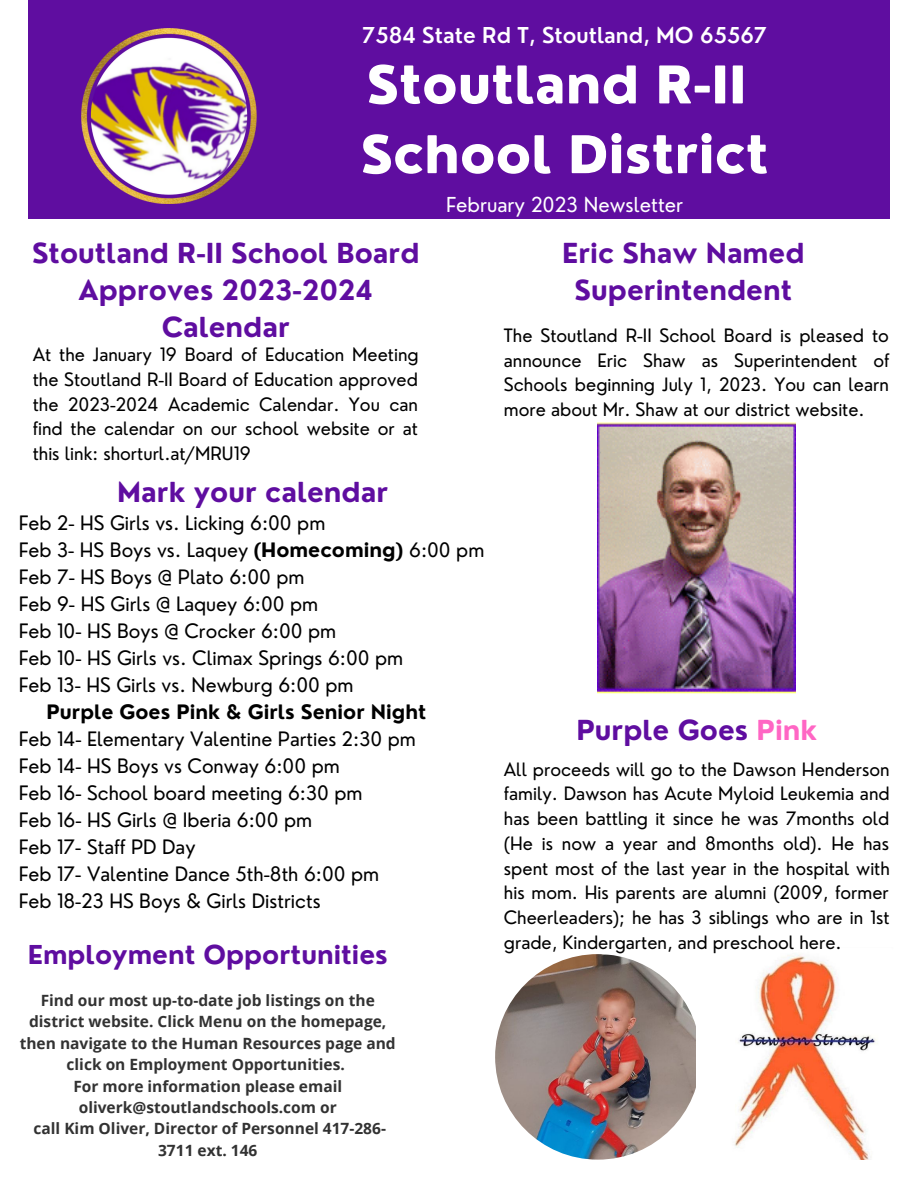
<style>
.page{position:relative;width:918px;height:1188px;background:#fff}
.page>*{position:absolute;margin:0;border:0;box-sizing:border-box;transform-origin:0 0}
.t1{font:800 50.55px/69.8px "Nourd";color:#fff}
.t2{font:700 26.85px/37.2px "Nourd";color:#5f0da0;text-align:center}
.t3{font:700 25.35px "Nourd";color:#5f0da0}
.t4{font:600 21.3px "Nourd";color:#fff}
.t5{font:20.1px "Nourd";color:#fff}
.t6{font:19.35px/27px "Nourd";color:#000}
.t7{font:700 19.35px "Nourd";color:#000}
.t8{font:18px/24.8px "Nourd";color:#000;text-align:justify}
.t9{font:700 15.45px/21.3px "Open Sans";color:#323232;text-align:center}
.s1{font-weight:700}
.s2{color:#ff66c4}
</style>
<div class="page">
<div style="left:28px;top:0;width:862px;height:219px;background:#5f0da0"></div>
<img style="left:81px;top:28px;width:176px;height:176px">
<img style="left:598px;top:422px;width:198px;height:272px">
<img style="left:495px;top:954px;width:206px;height:206px;border-radius:50%">
<img style="left:697px;top:954px;width:180px;height:206px">
<p class="t4" style="left:362px;top:22px;width:407px">7584 State Rd T, Stoutland, MO 65567</p>
<h1 class="t1" style="left:361px;top:50px;width:410px">Stoutland R-II<br>School District</h1>
<p class="t5" style="left:446px;top:192px;width:239px">February 2023 Newsletter</p>
<h2 class="t2" style="left:32px;top:235px;width:389px">Stoutland R-II School Board<br>Approves 2023-2024<br>Calendar</h2>
<h2 class="t2" style="left:562px;top:235px;width:244px">Eric Shaw Named<br>Superintendent</h2>
<p class="t8" style="left:504px;top:323px;width:387px">The Stoutland R-II School Board is pleased to announce Eric Shaw as Superintendent of Schools beginning July 1, 2023. You can learn more about Mr. Shaw at our district website.</p>
<p class="t8" style="left:33px;top:342px;width:387px">At the January 19 Board of Education Meeting the Stoutland R-II Board of Education approved the 2023-2024 Academic Calendar. You can find the calendar on our school website or at this link: shorturl.at/MRU19</p>
<h2 class="t2" style="left:117px;top:473px;width:272px">Mark your calendar</h2>
<p class="t6" style="left:19px;top:510px;width:467px">Feb 2- HS Girls vs. Licking 6:00 pm<br>Feb 3- HS Boys vs. Laquey <span class="s1">(Homecoming)</span> 6:00 pm Feb 7- HS Boys @ Plato 6:00 pm<br>Feb 9- HS Girls @ Laquey 6:00 pm<br>Feb 10- HS Boys @ Crocker 6:00 pm<br>Feb 10- HS Girls vs. Climax Springs 6:00 pm<br>Feb 13- HS Girls vs. Newburg 6:00 pm</p>
<p class="t7" style="left:47px;top:700px;width:381px">Purple Goes Pink &amp; Girls Senior Night</p>
<p class="t6" style="left:19px;top:726px;width:399px">Feb 14- Elementary Valentine Parties 2:30 pm Feb 14- HS Boys vs Conway 6:00 pm<br>Feb 16- School board meeting 6:30 pm<br>Feb 16- HS Girls @ Iberia 6:00 pm<br>Feb 17- Staff PD Day<br>Feb 17- Valentine Dance 5th-8th 6:00 pm Feb 18-23 HS Boys &amp; Girls Districts</p>
<h3 class="t3" style="left:28px;top:939px;width:362px">Employment Opportunities</h3>
<p class="t9" style="left:20px;top:989px;width:378px">Find our most up-to-date job listings on the district website. Click Menu on the homepage, then navigate to the Human Resources page and click on Employment Opportunities.<br>For more information please email oliverk@stoutlandschools.com or<br>call Kim Oliver, Director of Personnel 417-286- 3711 ext. 146</p>
<h2 class="t2" style="left:576px;top:711px;width:243px">Purple Goes <span class="s2">Pink</span></h2>
<p class="t8" style="left:504px;top:757px;width:388px">All proceeds will go to the Dawson Henderson family. Dawson has Acute Myloid Leukemia and has been battling it since he was 7months old (He is now a year and 8months old). He has spent most of the last year in the hospital with his mom. His parents are alumni (2009, former Cheerleaders); he has 3 siblings who are in 1st grade, Kindergarten, and preschool here.</p>
</div>
